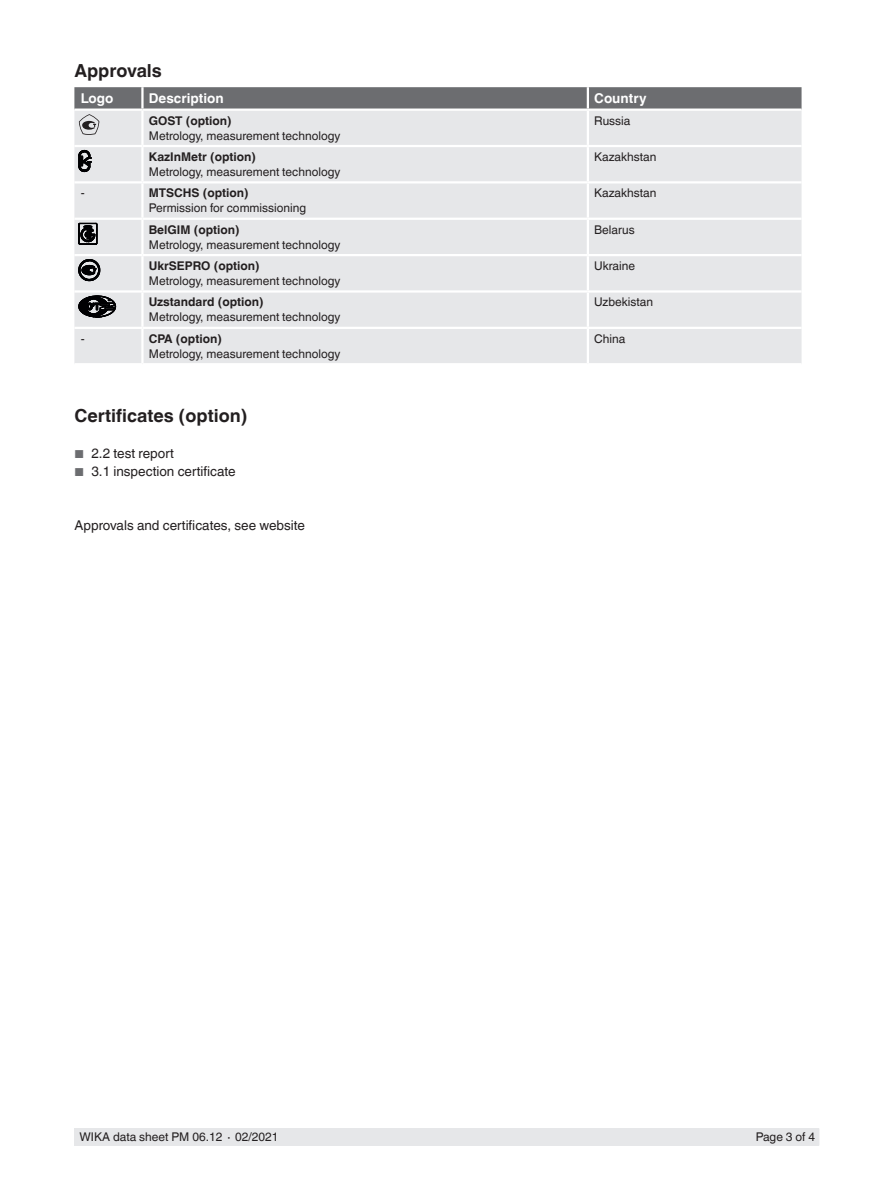
<style>
.page{position:relative;width:893px;height:1188px;background:#fff}
.page>*{position:absolute;margin:0;border:0;box-sizing:border-box;transform-origin:0 0}
.t1{font:700 18px "Helvetica World";color:#231f20}
.t2{font:13.5px "Helvetica World";color:#231f20}
.t3{font:700 13.5px "Helvetica World";color:#fff}
.t4{font:12px "Helvetica World";color:#231f20}
.t5{font:700 12px "Helvetica World";color:#231f20}
.s1{font-size:11.55px;color:#6c6d70}
</style>
<div class="page">
<div style="left:75px;top:1128px;width:744px;height:17px;background:#e6e7e9"></div>
<div style="left:74px;top:135px;width:727px;height:228px;background:#e6e7e9"></div>
<hr style="left:142px;top:145px;width:446px;height:2px;background:#fff">
<hr style="left:142px;top:327px;width:446px;height:2px;background:#fff">
<hr style="left:141px;top:147px;width:3px;height:34px;background:#fff">
<hr style="left:587px;top:147px;width:2px;height:34px;background:#fff">
<hr style="left:141px;top:220px;width:3px;height:34px;background:#fff">
<hr style="left:587px;top:220px;width:2px;height:34px;background:#fff">
<hr style="left:141px;top:329px;width:3px;height:34px;background:#fff">
<hr style="left:587px;top:329px;width:2px;height:34px;background:#fff">
<hr style="left:142px;top:254px;width:446px;height:2px;background:#fff">
<hr style="left:141px;top:256px;width:3px;height:34px;background:#fff">
<hr style="left:588px;top:254px;width:213px;height:2px;background:#fff">
<hr style="left:587px;top:256px;width:2px;height:34px;background:#fff">
<hr style="left:142px;top:290px;width:446px;height:3px;background:#fff">
<hr style="left:588px;top:290px;width:213px;height:3px;background:#fff">
<hr style="left:74px;top:254px;width:68px;height:2px;background:#fff">
<hr style="left:74px;top:290px;width:68px;height:3px;background:#fff">
<hr style="left:74px;top:218px;width:68px;height:2px;background:#fff">
<hr style="left:142px;top:218px;width:446px;height:2px;background:#fff">
<hr style="left:588px;top:218px;width:213px;height:2px;background:#fff">
<hr style="left:74px;top:181px;width:68px;height:3px;background:#fff">
<hr style="left:142px;top:181px;width:446px;height:3px;background:#fff">
<hr style="left:141px;top:184px;width:3px;height:34px;background:#fff">
<hr style="left:588px;top:181px;width:213px;height:3px;background:#fff">
<hr style="left:587px;top:184px;width:2px;height:34px;background:#fff">
<hr style="left:141px;top:293px;width:3px;height:34px;background:#fff">
<hr style="left:587px;top:293px;width:2px;height:34px;background:#fff">
<hr style="left:74px;top:145px;width:68px;height:2px;background:#fff">
<hr style="left:74px;top:327px;width:68px;height:2px;background:#fff">
<hr style="left:588px;top:145px;width:213px;height:2px;background:#fff">
<hr style="left:588px;top:327px;width:213px;height:2px;background:#fff">
<hr style="left:587px;top:111px;width:2px;height:34px;background:#fff">
<hr style="left:141px;top:111px;width:3px;height:34px;background:#fff">
<svg style="left:74px;top:87px;width:727px;height:48px;background:#b1b1b4"></svg>
<svg style="left:79px;top:150px;width:12px;height:22px"></svg>
<svg style="left:79px;top:223px;width:18px;height:22px"></svg>
<svg style="left:79px;top:259px;width:21px;height:22px"></svg>
<svg style="left:79px;top:296px;width:37px;height:21px"></svg>
<h1 class="t1" style="left:74px;top:60px;width:89px">Approvals</h1>
<p class="t3" style="left:81px;top:91px;width:34px">Logo</p>
<p class="t3" style="left:149px;top:91px;width:76px">Description</p>
<p class="t3" style="left:594px;top:91px;width:54px">Country</p>
<p class="t5" style="left:149px;top:113px;width:84px">GOST (option)</p>
<p class="t4" style="left:149px;top:128px;width:193px">Metrology, measurement technology</p>
<p class="t4" style="left:594px;top:113px;width:38px">Russia</p>
<p class="t5" style="left:149px;top:150px;width:109px">KazInMetr (option)</p>
<p class="t4" style="left:149px;top:165px;width:193px">Metrology, measurement technology</p>
<p class="t4" style="left:594px;top:150px;width:64px">Kazakhstan</p>
<p class="t4" style="left:81px;top:186px;width:5px">-</p>
<p class="t5" style="left:149px;top:186px;width:101px">MTSCHS (option)</p>
<p class="t4" style="left:149px;top:201px;width:159px">Permission for commissioning</p>
<p class="t4" style="left:594px;top:186px;width:64px">Kazakhstan</p>
<p class="t5" style="left:149px;top:223px;width:92px">BelGIM (option)</p>
<p class="t4" style="left:149px;top:238px;width:193px">Metrology, measurement technology</p>
<p class="t4" style="left:594px;top:223px;width:42px">Belarus</p>
<p class="t5" style="left:149px;top:259px;width:112px">UkrSEPRO (option)</p>
<p class="t4" style="left:149px;top:274px;width:193px">Metrology, measurement technology</p>
<p class="t4" style="left:594px;top:259px;width:42px">Ukraine</p>
<p class="t5" style="left:149px;top:295px;width:116px">Uzstandard (option)</p>
<p class="t4" style="left:149px;top:310px;width:193px">Metrology, measurement technology</p>
<p class="t4" style="left:594px;top:295px;width:60px">Uzbekistan</p>
<p class="t4" style="left:81px;top:332px;width:5px">-</p>
<p class="t5" style="left:149px;top:332px;width:75px">CPA (option)</p>
<p class="t4" style="left:149px;top:347px;width:193px">Metrology, measurement technology</p>
<p class="t4" style="left:594px;top:332px;width:33px">China</p>
<h1 class="t1" style="left:74px;top:406px;width:175px">Certificates (option)</h1>
<p class="t2" style="left:74px;top:446px;width:101px"><span class="s1">■</span> 2.2 test report</p>
<p class="t2" style="left:74px;top:464px;width:163px"><span class="s1">■</span> 3.1 inspection certificate</p>
<p class="t2" style="left:74px;top:518px;width:232px">Approvals and certificates, see website</p>
<p class="t4" style="left:80px;top:1130px;width:201px">WIKA data sheet PM 06.12 ∙ 02/2021</p>
<p class="t4" style="left:756px;top:1130px;width:61px">Page 3 of 4</p>
</div>
